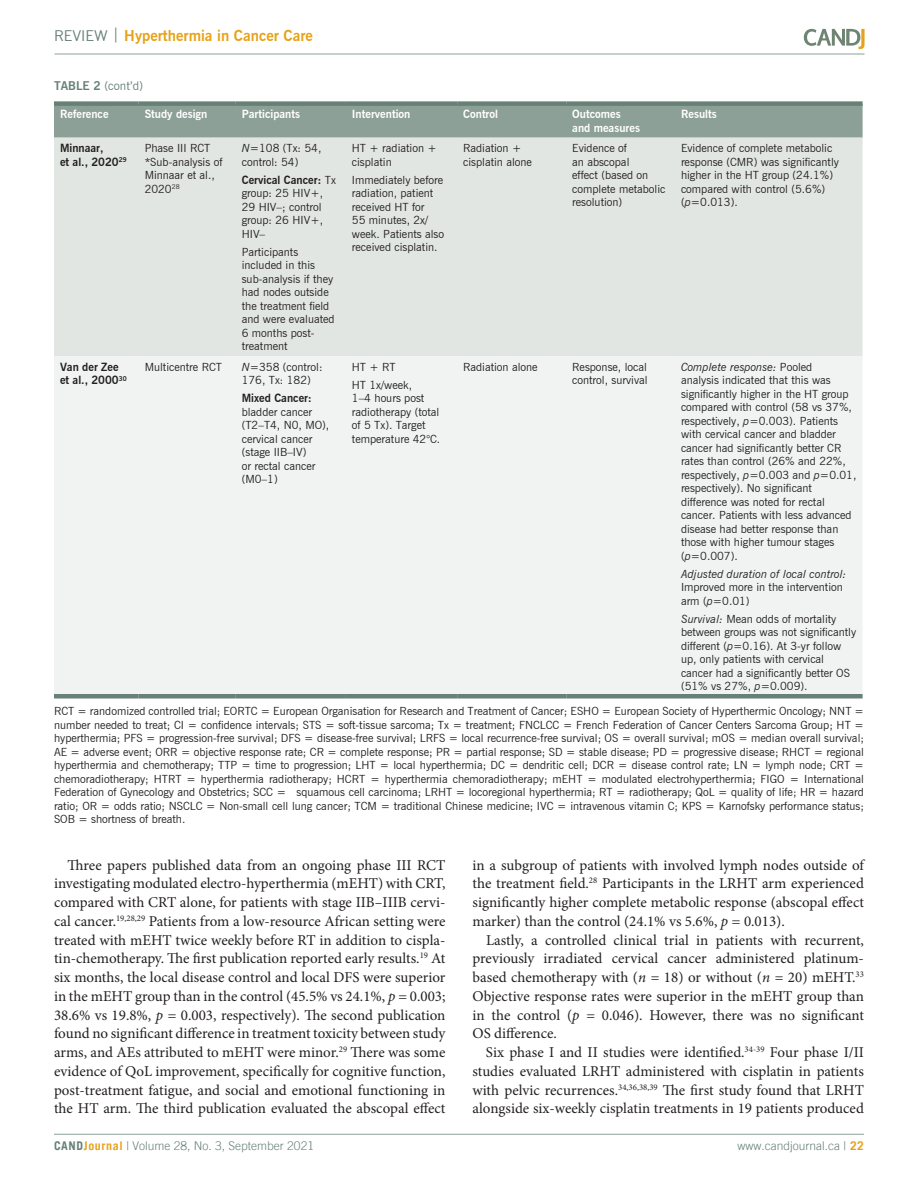
<style>
.page{position:relative;width:918px;height:1188px;background:#fff}
.page>*{position:absolute;margin:0;border:0;box-sizing:border-box;transform-origin:0 0}
.Body_Paragraph{font:15px/18.8px "Minion Pro";color:#231f20;text-align:justify}
.t1{font:700 15px "News Gothic BT";color:#e6a218}
.t2{font:300 12px "Trade Gothic LT";color:#678177}
.Table_Title{font:12px "News Gothic BT";color:#678177}
.Table{font:11.25px/13.5px "News Gothic BT";color:#231f20}
.Table-2{font:700 11.25px/13.5px "News Gothic BT";color:#fff}
.Table-3{font:700 11.25px/13.5px "News Gothic BT";color:#231f20}
.s1{font-weight:400;color:#678177}
.s2{font-weight:700}
.s3{font-style:italic}
.s4{font-weight:700;color:#e6a218}
</style>
<div class="page">
<hr style="left:55px;top:54px;width:810px;height:1px;background:#8ca098">
<hr style="left:54px;top:1134px;width:810px;height:1px;background:#8ca098">
<svg style="left:804px;top:29px;width:61px;height:20px"></svg>
<div style="left:54px;top:106px;width:809px;height:32px;background:#8ca098"></div>
<div style="left:54px;top:138px;width:809px;height:218px;background:#e2e6e3"></div>
<div style="left:54px;top:356px;width:808px;height:338px;background:#f0f3f2"></div>
<div style="left:54px;top:101px;width:85px;height:5px;background:#678177"></div>
<div style="left:139px;top:101px;width:97px;height:5px;background:#678177"></div>
<div style="left:236px;top:101px;width:110px;height:5px;background:#678177"></div>
<div style="left:346px;top:101px;width:111px;height:5px;background:#678177"></div>
<div style="left:457px;top:101px;width:109px;height:5px;background:#678177"></div>
<div style="left:566px;top:101px;width:109px;height:5px;background:#678177"></div>
<div style="left:675px;top:101px;width:188px;height:5px;background:#678177"></div>
<div style="left:54px;top:694px;width:85px;height:5px;background:#678177"></div>
<div style="left:139px;top:694px;width:97px;height:5px;background:#678177"></div>
<div style="left:236px;top:694px;width:110px;height:5px;background:#678177"></div>
<div style="left:346px;top:694px;width:111px;height:5px;background:#678177"></div>
<div style="left:457px;top:694px;width:109px;height:5px;background:#678177"></div>
<div style="left:566px;top:694px;width:109px;height:5px;background:#678177"></div>
<div style="left:675px;top:694px;width:188px;height:5px;background:#678177"></div>
<h1 class="t1" style="left:54px;top:26px;width:261px"><span class="s1">REVIEW |</span> Hyperthermia in Cancer Care</h1>
<p class="Table_Title" style="left:54px;top:79px;width:91px"><span class="s2">TABLE 2</span> (cont’d)</p>
<p class="Table-2" style="left:60px;top:107px;width:50px">Reference</p>
<p class="Table-2" style="left:145px;top:107px;width:64px">Study design</p>
<p class="Table-2" style="left:242px;top:107px;width:60px">Participants</p>
<p class="Table-2" style="left:352px;top:107px;width:60px">Intervention</p>
<p class="Table-2" style="left:463px;top:107px;width:36px">Control</p>
<p class="Table-2" style="left:572px;top:107px;width:69px">Outcomes and measures</p>
<p class="Table-2" style="left:681px;top:107px;width:37px">Results</p>
<p class="Table-3" style="left:60px;top:141px;width:68px">Minnaar,<br>et al., 2020<sup>29</sup></p>
<p class="Table" style="left:145px;top:141px;width:67px">Phase III RCT</p>
<p class="Table" style="left:242px;top:141px;width:81px"><span class="s3">N</span>=108 (Tx: 54, control: 54)</p>
<p class="Table" style="left:242px;top:173px;width:96px"><span class="s2">Cervical Cancer:</span> Tx group: 25 HIV+,<br>29 HIV–; control group: 26 HIV+,<br>HIV–</p>
<p class="Table" style="left:242px;top:245px;width:94px">Participants included in this sub-analysis if they had nodes outside the treatment field and were evaluated<br>6 months post&shy;treatment</p>
<p class="Table" style="left:463px;top:141px;width:70px">Radiation + cisplatin alone</p>
<p class="Table" style="left:572px;top:141px;width:95px">Evidence of<br>an abscopal<br>effect (based on complete metabolic resolution)</p>
<p class="Table" style="left:681px;top:141px;width:159px">Evidence of complete metabolic response (CMR) was significantly higher in the HT group (24.1%) compared with control (5.6%) (<span class="s3">p=</span>0.013).</p>
<p class="Table" style="left:352px;top:141px;width:86px">HT + radiation + cisplatin</p>
<p class="Table" style="left:352px;top:173px;width:94px">Immediately before radiation, patient received HT for<br>55 minutes, 2x/ week. Patients also received cisplatin.</p>
<p class="Table" style="left:145px;top:155px;width:79px">*Sub-analysis of<br>Minnaar et al.,<br>2020<sup>28</sup></p>
<p class="Table" style="left:463px;top:360px;width:76px">Radiation alone</p>
<p class="Table" style="left:572px;top:360px;width:77px">Response, local control, survival</p>
<p class="Table" style="left:681px;top:360px;width:177px"><span class="s3">Complete response:</span> Pooled<br>analysis indicated that this was significantly higher in the HT group compared with control (58 vs 37%, respectively, <span class="s3">p=</span>0.003). Patients with cervical cancer and bladder cancer had significantly better CR rates than control (26% and 22%, respectively, <span class="s3">p=</span>0.003 and <span class="s3">p=</span>0.01, respectively). No significant difference was noted for rectal cancer. Patients with less advanced disease had better response than those with higher tumour stages (<span class="s3">p=</span>0.007).</p>
<p class="Table" style="left:681px;top:567px;width:167px"><span class="s3">Adjusted duration of local control:<br></span>Improved more in the intervention arm (<span class="s3">p=</span>0.01)</p>
<p class="Table" style="left:681px;top:612px;width:177px"><span class="s3">Survival:</span> Mean odds of mortality between groups was not significantly different (<span class="s3">p=</span>0.16). At 3-yr follow up, only patients with cervical cancer had a significantly better OS (51% vs 27%, <span class="s3">p=</span>0.009).</p>
<p class="Table" style="left:54px;top:704px;width:812px;text-align:justify">RCT = randomized controlled trial; EORTC = European Organisation for Research and Treatment of Cancer; ESHO = European Society of Hyperthermic Oncology; NNT = number needed to treat; CI = confidence intervals; STS = soft-tissue sarcoma; Tx = treatment; FNCLCC = French Federation of Cancer Centers Sarcoma Group; HT = hyperthermia; PFS = progression-free survival; DFS = disease-free survival; LRFS = local recurrence-free survival; OS = overall survival; mOS = median overall survival; AE = adverse event; ORR = objective response rate; CR = complete response; PR = partial response; SD = stable disease; PD = progressive disease; RHCT = regional hyperthermia and chemotherapy; TTP = time to progression; LHT = local hyperthermia; DC = dendritic cell; DCR = disease control rate; LN = lymph node; CRT = chemoradiotherapy; HTRT = hyperthermia radiotherapy; HCRT = hyperthermia chemoradiotherapy; mEHT = modulated electrohyperthermia; FIGO = International Federation of Gynecology and Obstetrics; SCC = squamous cell carcinoma; LRHT = locoregional hyperthermia; RT = radiotherapy; QoL = quality of life; HR = hazard ratio; OR = odds ratio; NSCLC = Non-small cell lung cancer; TCM = traditional Chinese medicine; IVC = intravenous vitamin C; KPS = Karnofsky performance status; SOB = shortness of breath.</p>
<p class="Table-3" style="left:60px;top:360px;width:68px">Van der Zee et al., 2000<sup>30</sup></p>
<p class="Table" style="left:145px;top:360px;width:79px">Multicentre RCT</p>
<p class="Table" style="left:242px;top:360px;width:82px"><span class="s3">N</span>=358 (control:<br>176, Tx: 182)</p>
<p class="Table" style="left:242px;top:391px;width:89px"><span class="s2">Mixed Cancer: </span>bladder cancer (T2–T4, N0, MO), cervical cancer (stage IIB–IV)<br>or rectal cancer (M0–1)</p>
<p class="Table" style="left:352px;top:360px;width:45px">HT + RT</p>
<p class="Table" style="left:352px;top:378px;width:90px">HT 1x/week,<br>1–4 hours post radiotherapy (total of 5 Tx). Target temperature 42°C.</p>
<p class="Body_Paragraph" style="left:54px;top:855px;width:393px;text-indent:14px">Three papers published data from an ongoing phase III RCT investigating modulated electro-hyperthermia (mEHT) with CRT, compared with CRT alone, for patients with stage IIB–IIIB cervi&shy;cal cancer.<sup>19,28,29</sup> Patients from a low-resource African setting were treated with mEHT twice weekly before RT in addition to cispla&shy;tin-chemotherapy. The first publication reported early results.<sup>19</sup> At six months, the local disease control and local DFS were superior in the mEHT group than in the control (45.5% vs 24.1%, <span class="s3">p =</span> 0.003; 38.6% vs 19.8%, <span class="s3">p =</span> 0.003, respectively). The second publication found no significant difference in treatment toxicity between study arms, and AEs attributed to mEHT were minor.<sup>29</sup> There was some evidence of QoL improvement, specifically for cognitive function, post-treatment fatigue, and social and emotional functioning in the HT arm. The third publication evaluated the abscopal effect</p>
<p class="Body_Paragraph" style="left:472px;top:855px;width:393px">in a subgroup of patients with involved lymph nodes outside of the treatment field.<sup>28</sup> Participants in the LRHT arm experienced significantly higher complete metabolic response (abscopal effect marker) than the control (24.1% vs 5.6%, <span class="s3">p =</span> 0.013).</p>
<p class="Body_Paragraph" style="left:472px;top:930px;width:393px;text-indent:14px">Lastly, a controlled clinical trial in patients with recurrent, previously irradiated cervical cancer administered platinum&shy;based chemotherapy with (<span class="s3">n</span> = 18) or without (<span class="s3">n</span> = 20) mEHT.<sup>33<br></sup>Objective response rates were superior in the mEHT group than in the control (<span class="s3">p</span> = 0.046). However, there was no significant OS difference.</p>
<p class="Body_Paragraph" style="left:472px;top:1043px;width:393px;text-indent:14px">Six phase I and II studies were identified.<sup>34-39</sup> Four phase I/II studies evaluated LRHT administered with cisplatin in patients with pelvic recurrences.<sup>34,36,38,39</sup> The first study found that LRHT alongside six-weekly cisplatin treatments in 19 patients produced</p>
<p class="t2" style="left:54px;top:1139px;width:262px"><span class="s2">CAND</span><span class="s4">Journal</span> | Volume 28, No. 3, September 2021</p>
<p class="t2" style="left:737px;top:1139px;width:128px">www.candjournal.ca | <span class="s4">22</span></p>
</div>
